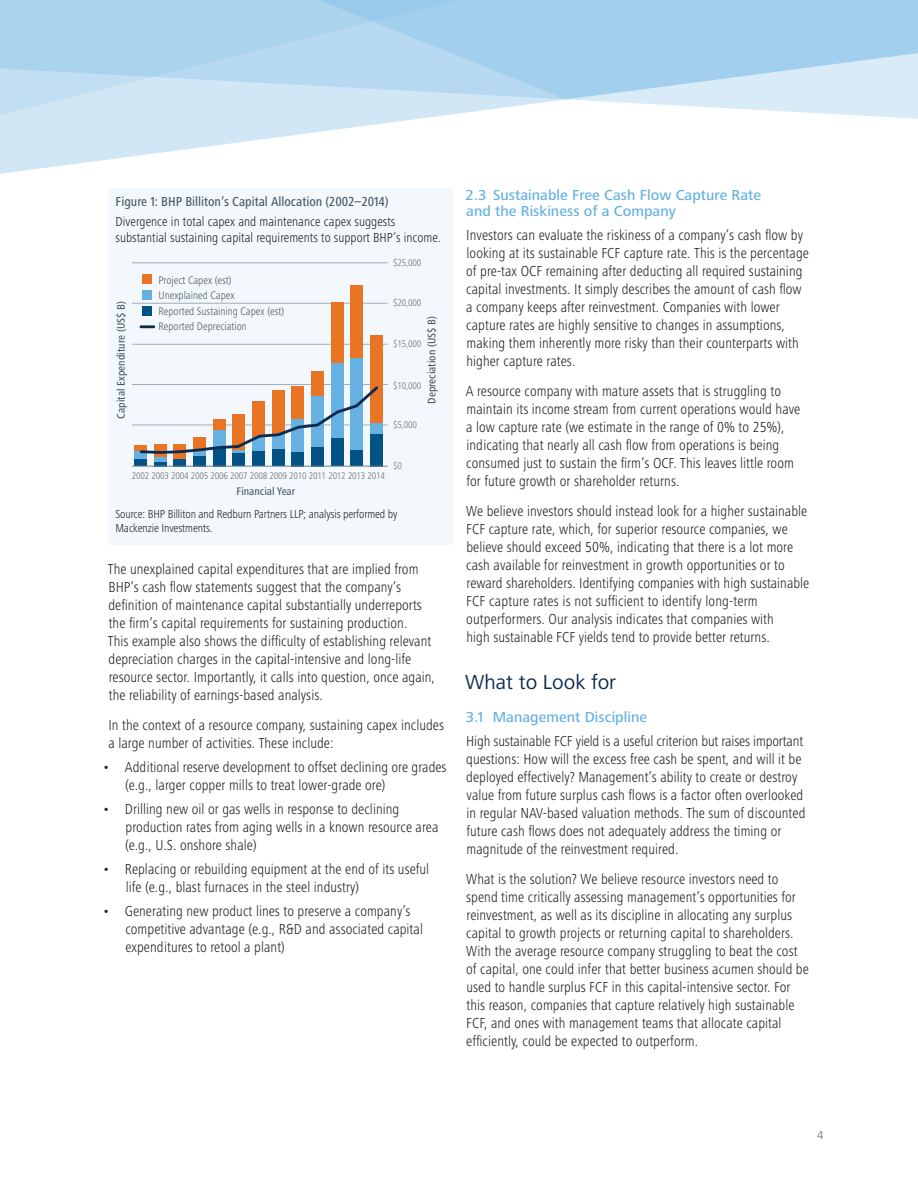
<style>
.page{position:relative;width:918px;height:1188px;background:#fff}
.page>*{position:absolute;margin:0;border:0;box-sizing:border-box;transform-origin:0 0}
.t1{font:21px "Frutiger Next Pro";color:#0d2b51}
.t2{font:300 condensed 15px/18px "Frutiger Next Pro";letter-spacing:.005em;color:#231f20}
.t3{font:500 15px/16.5px "Frutiger Next Pro";letter-spacing:.005em;color:#67b1e2}
.t4{font:300 condensed 13.5px/15.8px "Frutiger Next Pro";letter-spacing:.005em;color:#231f20}
.t5{font:500 condensed 13.5px "Frutiger Next Pro";color:#475865}
.t6{font:300 condensed 12px/13.5px "Frutiger Next Pro";letter-spacing:-.01em;color:#231f20}
.t7{font:300 12px "Frutiger Next Pro";color:#63717d}
.t8{font:300 condensed 11.4px/15.5px "Frutiger Next Pro";color:#475865}
.t9{font:500 condensed 11.4px "Frutiger Next Pro";color:#475865}
.t10{font:300 condensed 9.9px "Frutiger Next Pro";letter-spacing:-.025em;color:#6c6d70}
</style>
<div class="page">
<div style="left:108px;top:188px;width:344px;height:357px;background:#f2f8fc"></div>
<hr style="left:132px;top:425px;width:256px;height:1px;background:#a5adb6">
<hr style="left:132px;top:384px;width:256px;height:1px;background:#a5adb6">
<hr style="left:132px;top:344px;width:256px;height:1px;background:#a5adb6">
<hr style="left:132px;top:303px;width:256px;height:1px;background:#a5adb6">
<hr style="left:132px;top:263px;width:256px;height:1px;background:#a5adb6">
<div style="left:370px;top:434px;width:12px;height:32px;background:#015386"></div>
<div style="left:370px;top:423px;width:12px;height:11px;background:#67b1e2"></div>
<div style="left:370px;top:336px;width:12px;height:87px;background:#e97524"></div>
<div style="left:351px;top:432px;width:12px;height:34px;background:#015386"></div>
<div style="left:351px;top:358px;width:12px;height:91px;background:#67b1e2"></div>
<div style="left:351px;top:286px;width:12px;height:72px;background:#e97524"></div>
<div style="left:331px;top:437px;width:12px;height:29px;background:#015386"></div>
<div style="left:331px;top:362px;width:12px;height:75px;background:#67b1e2"></div>
<div style="left:331px;top:302px;width:12px;height:60px;background:#e97524"></div>
<div style="left:311px;top:447px;width:13px;height:19px;background:#015386"></div>
<div style="left:311px;top:372px;width:13px;height:24px;background:#e97524"></div>
<div style="left:292px;top:452px;width:12px;height:14px;background:#015386"></div>
<div style="left:272px;top:449px;width:12px;height:17px;background:#015386"></div>
<div style="left:252px;top:451px;width:13px;height:15px;background:#015386"></div>
<div style="left:233px;top:453px;width:12px;height:13px;background:#015386"></div>
<div style="left:213px;top:448px;width:12px;height:18px;background:#015386"></div>
<div style="left:194px;top:455px;width:12px;height:11px;background:#015386"></div>
<div style="left:174px;top:458px;width:12px;height:8px;background:#015386"></div>
<div style="left:174px;top:444px;width:12px;height:14px;background:#e97524"></div>
<div style="left:154px;top:461px;width:12px;height:5px;background:#015386"></div>
<div style="left:154px;top:456px;width:12px;height:5px;background:#67b1e2"></div>
<div style="left:154px;top:444px;width:12px;height:12px;background:#e97524"></div>
<div style="left:135px;top:459px;width:12px;height:7px;background:#015386"></div>
<div style="left:135px;top:451px;width:12px;height:8px;background:#67b1e2"></div>
<div style="left:135px;top:446px;width:12px;height:5px;background:#e97524"></div>
<hr style="left:132px;top:466px;width:256px;height:1px;background:#79848c">
<svg style="left:138px;top:384px;width:241px;height:71px"></svg>
<div style="left:143px;top:274px;width:9px;height:10px;background:#e97524"></div>
<div style="left:143px;top:290px;width:9px;height:10px;background:#67b1e2"></div>
<div style="left:143px;top:306px;width:9px;height:10px;background:#015386"></div>
<svg style="left:141px;top:325px;width:13px;height:3px"></svg>
<svg style="left:0;top:119px;width:416px;height:55px"></svg>
<svg style="left:509px;top:99px;width:408px;height:20px"></svg>
<svg style="left:0;top:0;width:509px;height:119px;background:#badbf1"></svg>
<svg style="left:286px;top:0;width:631px;height:99px;background:#aed5ef"></svg>
<svg style="left:917px;top:0;width:1px;height:119px"></svg>
<p class="t5" style="left:116px;top:194px;width:274px">Figure 1: BHP Billiton’s Capital Allocation (2002–2014)</p>
<p class="t4" style="left:116px;top:214px;width:327px">Divergence in total capex and maintenance capex suggests substantial sustaining capital requirements to support BHP’s income.</p>
<p class="t9" style="left:114px;top:419px;width:119px;rotate:-90deg">Capital Expenditure (US$ B)</p>
<p class="t8" style="left:159px;top:272px;width:75px">Project Capex (est)</p>
<p class="t8" style="left:159px;top:288px;width:127px">Unexplained Capex<br>Reported Sustaining Capex (est)<br>Reported Depreciation</p>
<p class="t10" style="left:393px;top:257px;width:30px">$25,000</p>
<p class="t10" style="left:393px;top:297px;width:30px">$20,000</p>
<p class="t9" style="left:425px;top:404px;width:89px;rotate:-90deg">Depreciation (US$ B)</p>
<p class="t10" style="left:393px;top:338px;width:30px">$15,000</p>
<p class="t10" style="left:393px;top:380px;width:30px">$10,000</p>
<p class="t10" style="left:393px;top:419px;width:25px">$5,000</p>
<p class="t10" style="left:132px;top:470px;width:255px">2002 2003 2004 2005 2006 2007 2008 2009 2010 2011 2012 2013 2014</p>
<p class="t9" style="left:236px;top:485px;width:60px">Financial Year</p>
<p class="t10" style="left:393px;top:460px;width:10px">$0</p>
<p class="t6" style="left:116px;top:507px;width:283px">Source: BHP Billiton and Redburn Partners LLP; analysis performed by<br>Mackenzie Investments.</p>
<p class="t2" style="left:108px;top:560px;width:329px">The unexplained capital expenditures that are implied from BHP’s cash flow statements suggest that the company’s definition of maintenance capital substantially underreports the firm’s capital requirements for sustaining production.<br>This example also shows the difficulty of establishing relevant depreciation charges in the capital-intensive and long-life resource sector. Importantly, it calls into question, once again, the reliability of earnings-based analysis.</p>
<p class="t2" style="left:108px;top:716px;width:337px">In the context of a resource company, sustaining capex includes a large number of activities. These include:</p>
<p class="t2" style="left:125px;top:758px;width:323px;text-indent:-22px">• Additional reserve development to offset declining ore grades (e.g., larger copper mills to treat lower-grade ore)</p>
<p class="t2" style="left:125px;top:800px;width:315px;text-indent:-22px">• Drilling new oil or gas wells in response to declining production rates from aging wells in a known resource area (e.g., U.S. onshore shale)</p>
<p class="t2" style="left:126px;top:860px;width:305px;text-indent:-23px">• Replacing or rebuilding equipment at the end of its useful life (e.g., blast furnaces in the steel industry)</p>
<p class="t2" style="left:125px;top:902px;width:299px;text-indent:-23px">• Generating new product lines to preserve a company’s competitive advantage (e.g., R&amp;D and associated capital expenditures to retool a plant)</p>
<p class="t3" style="left:466px;top:187px;width:297px">2.3 Sustainable Free Cash Flow Capture Rate and the Riskiness of a Company</p>
<p class="t2" style="left:466px;top:226px;width:344px">Investors can evaluate the riskiness of a company’s cash flow by looking at its sustainable FCF capture rate. This is the percentage of pre-tax OCF remaining after deducting all required sustaining capital investments. It simply describes the amount of cash flow a company keeps after reinvestment. Companies with lower capture rates are highly sensitive to changes in assumptions, making them inherently more risky than their counterparts with higher capture rates.</p>
<p class="t2" style="left:466px;top:382px;width:336px">A resource company with mature assets that is struggling to maintain its income stream from current operations would have a low capture rate (we estimate in the range of 0% to 25%), indicating that nearly all cash flow from operations is being consumed just to sustain the firm’s OCF. This leaves little room for future growth or shareholder returns.</p>
<p class="t2" style="left:466px;top:502px;width:345px">We believe investors should instead look for a higher sustainable FCF capture rate, which, for superior resource companies, we believe should exceed 50%, indicating that there is a lot more cash available for reinvestment in growth opportunities or to reward shareholders. Identifying companies with high sustainable FCF capture rates is not sufficient to identify long-term outperformers. Our analysis indicates that companies with<br>high sustainable FCF yields tend to provide better returns.</p>
<h1 class="t1" style="left:465px;top:670px;width:152px">What to Look for</h1>
<p class="t3" style="left:466px;top:709px;width:183px">3.1 Management Discipline</p>
<p class="t2" style="left:466px;top:732px;width:341px">High sustainable FCF yield is a useful criterion but raises important questions: How will the excess free cash be spent, and will it be deployed effectively? Management’s ability to create or destroy value from future surplus cash flows is a factor often overlooked in regular NAV-based valuation methods. The sum of discounted future cash flows does not adequately address the timing or magnitude of the reinvestment required.</p>
<p class="t2" style="left:466px;top:870px;width:344px">What is the solution? We believe resource investors need to spend time critically assessing management’s opportunities for reinvestment, as well as its discipline in allocating any surplus capital to growth projects or returning capital to shareholders.<br>With the average resource company struggling to beat the cost of capital, one could infer that better business acumen should be used to handle surplus FCF in this capital-intensive sector. For this reason, companies that capture relatively high sustainable FCF, and ones with management teams that allocate capital efficiently, could be expected to outperform.</p>
<p class="t7" style="left:817px;top:1129px;width:8px">4</p>
</div>
